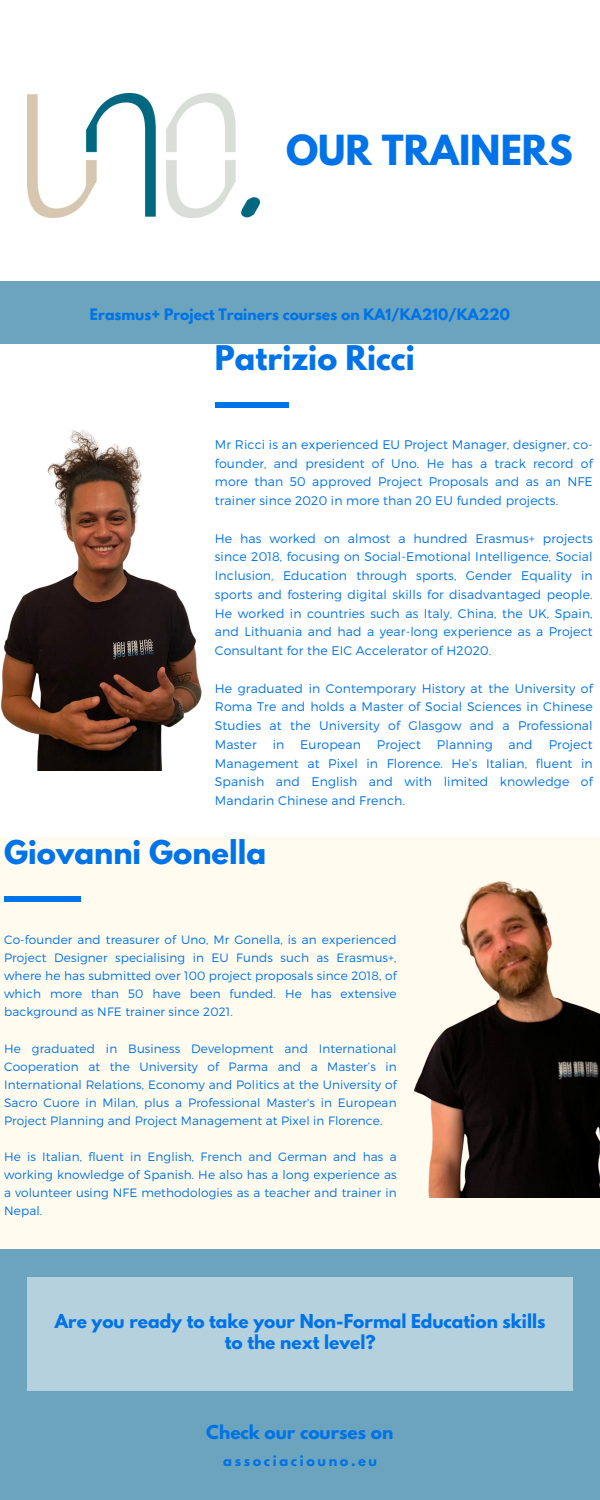
<style>
.page{position:relative;width:600px;height:1500px;background:#fff}
.page>*{position:absolute;margin:0;border:0;box-sizing:border-box;transform-origin:0 0}
.t1{font:700 36.8px "League Spartan";color:#0073e8}
.t2{font:700 30.1px "League Spartan";color:#0073e8}
.t3{font:700 29px "League Spartan";color:#0073e8}
.t4{font:700 17px/20.2px "League Spartan";color:#0073e8;text-align:center}
.t5{font:700 14px "League Spartan";color:#0073e8}
.t6{font:700 13px "League Spartan";letter-spacing:.2em;color:#0073e8}
.t7{font:300 12.5px/18.8px "Montserrat";letter-spacing:.01em;color:#0073e8;text-align:justify}
.t8{font:300 12.1px/18.1px "Montserrat";letter-spacing:.01em;color:#0073e8;text-align:justify}
</style>
<div class="page">
<div style="left:0;top:837px;width:600px;height:412px;background:#fffbee"></div>
<div style="left:0;top:281px;width:600px;height:63px;background:#6ba4bc"></div>
<div style="left:215px;top:402px;width:73px;height:5px;background:#0073e8"></div>
<div style="left:4px;top:896px;width:76px;height:6px;background:#0073e8"></div>
<div style="left:0;top:1249px;width:600px;height:251px;background:#6ba4bc"></div>
<div style="left:27px;top:1277px;width:546px;height:114px;background:#b4d1dd"></div>
<img style="left:27px;top:94px;width:233px;height:123px">
<img style="left:1px;top:430px;width:201px;height:341px">
<img style="left:413px;top:881px;width:187px;height:317px">
<p class="t1" style="left:286px;top:132px;width:288px">OUR TRAINERS</p>
<p class="t5" style="left:90px;top:307px;width:422px">Erasmus+ Project Trainers courses on KA1/KA210/KA220</p>
<p class="t2" style="left:215px;top:343px;width:201px">Patrizio Ricci</p>
<p class="t7" style="left:215px;top:434px;width:379px">Mr Ricci is an experienced EU Project Manager, designer, co&shy;founder, and president of Uno. He has a track record of more than 50 approved Project Proposals and as an NFE trainer since 2020 in more than 20 EU funded projects.</p>
<p class="t7" style="left:215px;top:528px;width:379px">He has worked on almost a hundred Erasmus+ projects since 2018, focusing on Social-Emotional Intelligence, Social Inclusion, Education through sports, Gender Equality in sports and fostering digital skills for disadvantaged people.<br>He worked in countries such as Italy, China, the UK, Spain, and Lithuania and had a year-long experience as a Project Consultant for the EIC Accelerator of H2020.</p>
<p class="t7" style="left:215px;top:678px;width:379px">He graduated in Contemporary History at the University of Roma Tre and holds a Master of Social Sciences in Chinese Studies at the University of Glasgow and a Professional Master</p>
<p class="t7" style="left:273px;top:734px;width:13px">in</p>
<p class="t7" style="left:300px;top:734px;width:62px">European</p>
<p class="t7" style="left:377px;top:734px;width:46px">Project</p>
<p class="t7" style="left:437px;top:734px;width:57px">Planning</p>
<p class="t7" style="left:509px;top:734px;width:26px">and</p>
<p class="t7" style="left:215px;top:734px;width:379px;text-indent:334px">Project Management at Pixel in Florence. He’s Italian, fluent in Spanish and English and with limited knowledge of Mandarin Chinese and French.</p>
<p class="t3" style="left:4px;top:838px;width:264px">Giovanni Gonella</p>
<p class="t8" style="left:4px;top:930px;width:394px">Co-founder and treasurer of Uno, Mr Gonella, is an experienced Project Designer specialising in EU Funds such as Erasmus+, where he has submitted over 100 project proposals since 2018, of which more than 50 have been funded. He has extensive background as NFE trainer since 2021.</p>
<p class="t8" style="left:4px;top:1039px;width:394px">He graduated in Business Development and International Cooperation at the University of Parma and a Master’s in International Relations, Economy and Politics at the University of Sacro Cuore in Milan, plus a Professional Master's in European Project Planning and Project Management at Pixel in Florence.</p>
<p class="t8" style="left:4px;top:1147px;width:394px">He is Italian, fluent in English, French and German and has a working knowledge of Spanish. He also has a long experience as a volunteer using NFE methodologies as a teacher and trainer in Nepal.</p>
<p class="t4" style="left:55px;top:1314px;width:492px">Are you ready to take your Non-Formal Education skills to the next level?</p>
<p class="t4" style="left:206px;top:1424px;width:188px">Check our courses on</p>
<p class="t6" style="left:223px;top:1454px;width:155px">associaciouno.eu</p>
</div>
